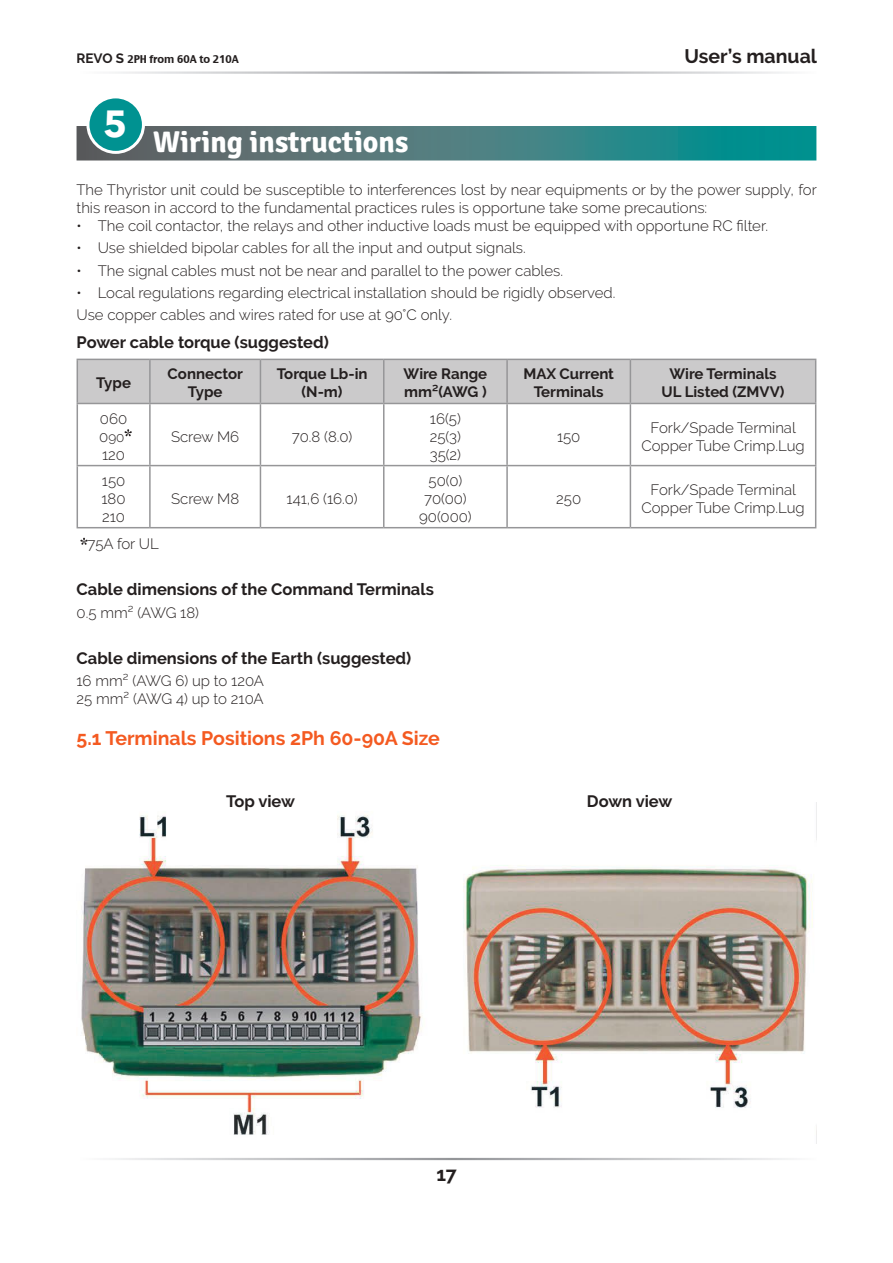
<style>
.page{position:relative;width:893px;height:1263px;background:#fff}
.page>*{position:absolute;margin:0;border:0;box-sizing:border-box;transform-origin:0 0}
.t1{font:700 37.5px "Avenir Next LT Pro";color:#fff}
.t2{font:700 30px "Signika";color:#fff}
.t3{font:700 19.5px "Raleway";color:#f45a21}
.t4{font:700 19.5px "Raleway";color:#241f1f}
.t5{font:700 16.5px "Raleway";color:#241f1f}
.t6{font:300 15px/18px "Raleway";color:#241f1f}
.t7{font:700 15px/18px "Raleway";color:#241f1f;text-align:center}
.t8{font:300 13.5px "Raleway";color:#241f1f}
.t9{font:10.5px "Charcoal CY";color:#241f1f}
.s1{font-family:"Raleway";font-weight:700;font-size:13.5px}
.s2{font-size:15px}
</style>
<div class="page">
<svg style="left:77px;top:126px;width:739px;height:34px;background:#3f7d7f"></svg>
<div style="left:78px;top:360px;width:737px;height:43px;background:#cbcacb"></div>
<hr style="left:77px;top:359px;width:73px;height:1px;background:#969698">
<hr style="left:77px;top:360px;width:1px;height:43px;background:#969698">
<hr style="left:150px;top:359px;width:110px;height:1px;background:#969698">
<hr style="left:149px;top:360px;width:2px;height:43px;background:#969698">
<hr style="left:260px;top:359px;width:124px;height:1px;background:#969698">
<hr style="left:260px;top:360px;width:1px;height:43px;background:#969698">
<hr style="left:384px;top:359px;width:123px;height:1px;background:#969698">
<hr style="left:383px;top:360px;width:1px;height:43px;background:#969698">
<hr style="left:507px;top:359px;width:123px;height:1px;background:#969698">
<hr style="left:506px;top:360px;width:2px;height:43px;background:#969698">
<hr style="left:630px;top:359px;width:186px;height:1px;background:#969698">
<hr style="left:630px;top:360px;width:1px;height:43px;background:#969698">
<hr style="left:815px;top:360px;width:1px;height:43px;background:#969698">
<hr style="left:77px;top:403px;width:73px;height:1px;background:#969698">
<hr style="left:77px;top:404px;width:1px;height:61px;background:#969698">
<hr style="left:150px;top:403px;width:110px;height:1px;background:#969698">
<hr style="left:149px;top:404px;width:2px;height:61px;background:#969698">
<hr style="left:260px;top:403px;width:124px;height:1px;background:#969698">
<hr style="left:260px;top:404px;width:1px;height:61px;background:#969698">
<hr style="left:384px;top:403px;width:123px;height:1px;background:#969698">
<hr style="left:383px;top:404px;width:1px;height:61px;background:#969698">
<hr style="left:507px;top:403px;width:123px;height:1px;background:#969698">
<hr style="left:506px;top:404px;width:2px;height:61px;background:#969698">
<hr style="left:630px;top:403px;width:186px;height:1px;background:#969698">
<hr style="left:630px;top:404px;width:1px;height:61px;background:#969698">
<hr style="left:815px;top:404px;width:1px;height:61px;background:#969698">
<hr style="left:77px;top:465px;width:73px;height:1px;background:#969698">
<hr style="left:77px;top:466px;width:1px;height:61px;background:#969698">
<hr style="left:150px;top:465px;width:110px;height:1px;background:#969698">
<hr style="left:149px;top:466px;width:2px;height:61px;background:#969698">
<hr style="left:260px;top:465px;width:124px;height:1px;background:#969698">
<hr style="left:260px;top:466px;width:1px;height:61px;background:#969698">
<hr style="left:384px;top:465px;width:123px;height:1px;background:#969698">
<hr style="left:383px;top:466px;width:1px;height:61px;background:#969698">
<hr style="left:507px;top:465px;width:123px;height:1px;background:#969698">
<hr style="left:506px;top:466px;width:2px;height:61px;background:#969698">
<hr style="left:630px;top:465px;width:186px;height:1px;background:#969698">
<hr style="left:630px;top:466px;width:1px;height:61px;background:#969698">
<hr style="left:815px;top:466px;width:1px;height:61px;background:#969698">
<hr style="left:77px;top:527px;width:73px;height:1px;background:#969698">
<hr style="left:150px;top:527px;width:110px;height:1px;background:#969698">
<hr style="left:260px;top:527px;width:124px;height:1px;background:#969698">
<hr style="left:384px;top:527px;width:123px;height:1px;background:#969698">
<hr style="left:507px;top:527px;width:123px;height:1px;background:#969698">
<hr style="left:630px;top:527px;width:186px;height:1px;background:#969698">
<svg style="left:125px;top:429px;width:7px;height:7px"></svg>
<svg style="left:80px;top:538px;width:8px;height:7px"></svg>
<div style="left:88px;top:97px;width:55px;height:55px;background:#009291;border-radius:50%"></div>
<div style="left:86px;top:95px;width:59px;height:59px;border:3px solid #fff;border-radius:50%"></div>
<img style="left:81px;top:815px;width:732px;height:320px">
<p class="t9" style="left:77px;top:52px;width:164px"><span class="s1">REVO S</span> 2PH from 60A to 210A</p>
<h3 class="t4" style="left:684px;top:45px;width:134px">User’s manual</h3>
<h1 class="t1" style="left:103px;top:101px;width:26px">5</h1>
<h2 class="t2" style="left:153px;top:123px;width:257px">Wiring instructions</h2>
<p class="t6" style="left:77px;top:181px;width:742px">The Thyristor unit could be susceptible to interferences lost by near equipments or by the power supply, for this reason in accord to the fundamental practices rules is opportune take some precautions:</p>
<p class="t6" style="left:77px;top:217px;width:693px">• The coil contactor, the relays and other inductive loads must be equipped with opportune RC filter.</p>
<p class="t6" style="left:77px;top:239px;width:451px">• Use shielded bipolar cables for all the input and output signals.</p>
<p class="t6" style="left:77px;top:261px;width:488px">• The signal cables must not be near and parallel to the power cables.</p>
<p class="t6" style="left:77px;top:281px;width:540px;line-height:22.2px">• Local regulations regarding electrical installation should be rigidly observed.<br>Use copper cables and wires rated for use at 90°C only.</p>
<p class="t5" style="left:77px;top:333px;width:254px">Power cable torque (suggested)</p>
<p class="t7" style="left:96px;top:374px;width:36px">Type</p>
<p class="t7" style="left:168px;top:365px;width:77px">Connector<br>Type</p>
<p class="t7" style="left:277px;top:365px;width:92px">Torque Lb-in (N-m)</p>
<p class="t7" style="left:404px;top:365px;width:85px;text-align:left">Wire Range mm²(AWG )</p>
<p class="t7" style="left:523px;top:365px;width:92px">MAX Current<br>Terminals</p>
<p class="t7" style="left:661px;top:365px;width:125px">Wire Terminals<br>UL Listed (ZMVV)</p>
<p class="t6" style="left:100px;top:409px;width:29px">060</p>
<p class="t8" style="left:99px;top:429px;width:27px"><span class="s2">0</span>90</p>
<p class="t6" style="left:102px;top:445px;width:24px">120</p>
<p class="t6" style="left:430px;top:409px;width:33px;text-align:justify">16(5)<br>25(3)<br>35(2)</p>
<p class="t6" style="left:557px;top:427px;width:25px">150</p>
<p class="t6" style="left:641px;top:418px;width:165px;text-align:center">Fork/Spade Terminal<br>Copper Tube Crimp.Lug</p>
<p class="t6" style="left:171px;top:427px;width:70px">Screw M6</p>
<p class="t6" style="left:292px;top:427px;width:62px">70.8 (8.0)</p>
<p class="t6" style="left:102px;top:471px;width:26px;text-align:justify">150<br>180<br>210</p>
<p class="t6" style="left:171px;top:489px;width:70px">Screw M8</p>
<p class="t6" style="left:287px;top:489px;width:73px">141,6 (16.0)</p>
<p class="t6" style="left:419px;top:471px;width:54px;text-align:center">50(0)<br>70(00)<br>90(000)</p>
<p class="t6" style="left:88px;top:535px;width:73px">75A for UL</p>
<p class="t5" style="left:77px;top:580px;width:359px">Cable dimensions of the Command Terminals</p>
<p class="t6" style="left:77px;top:603px;width:124px">0.5 mm² (AWG 18)</p>
<p class="t5" style="left:77px;top:649px;width:336px">Cable dimensions of the Earth (suggested)</p>
<p class="t6" style="left:77px;top:672px;width:189px">16 mm² (AWG 6) up to 120A<br>25 mm² (AWG 4) up to 210A</p>
<h3 class="t3" style="left:77px;top:726px;width:365px">5.1 Terminals Positions 2Ph 60-90A Size</h3>
<p class="t6" style="left:556px;top:489px;width:26px">250</p>
<p class="t6" style="left:641px;top:480px;width:165px;text-align:center">Fork/Spade Terminal<br>Copper Tube Crimp.Lug</p>
<p class="t5" style="left:226px;top:792px;width:71px">Top view</p>
<p class="t5" style="left:587px;top:792px;width:87px">Down view</p>
<h3 class="t4" style="left:436px;top:1163px;width:22px">17</h3>
</div>
